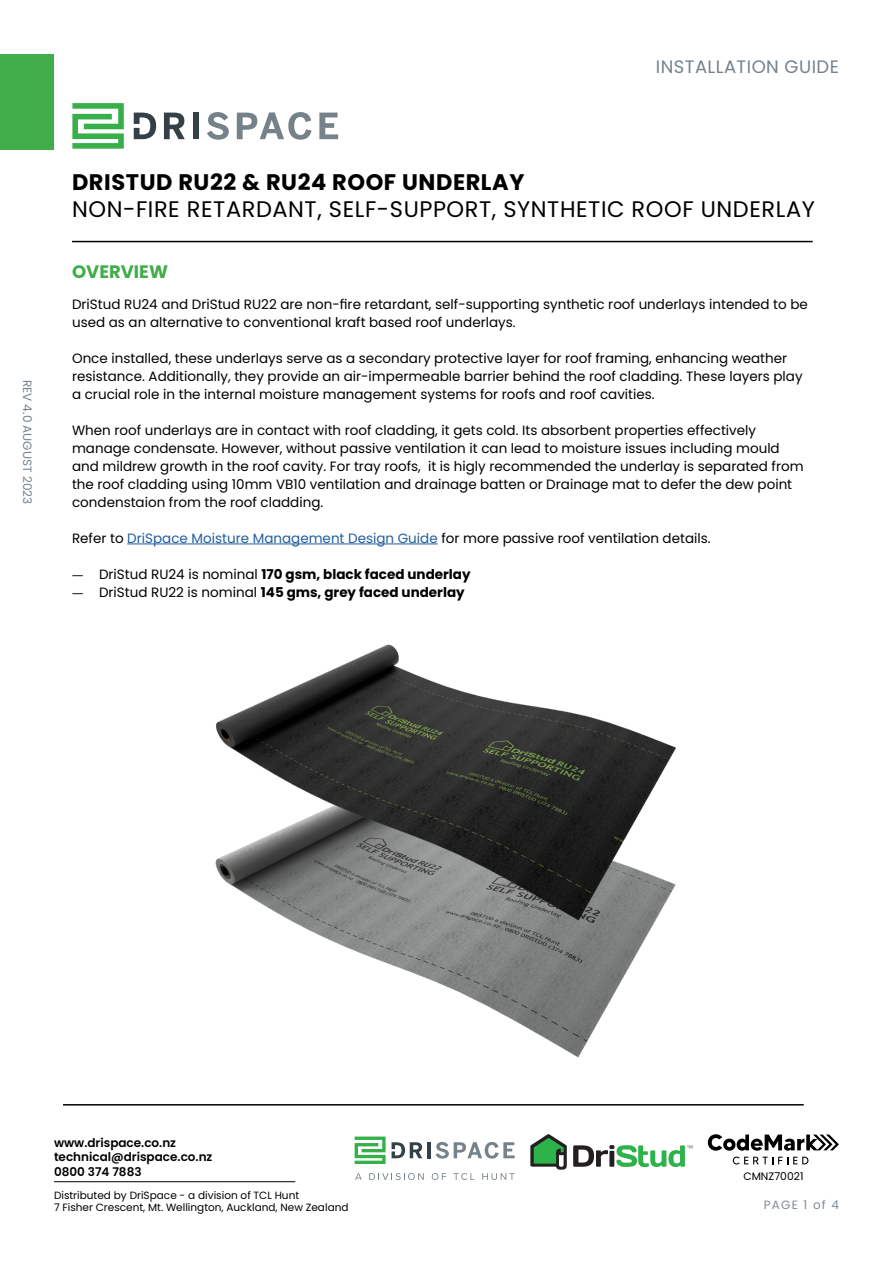
<style>
.page{position:relative;width:893px;height:1263px;background:#fff}
.page>*{position:absolute;margin:0;border:0;box-sizing:border-box;transform-origin:0 0}
.t1{font:22.5px "Poppins";letter-spacing:.025em;color:#000}
.t2{font:700 22.5px "Poppins";letter-spacing:.025em;color:#000}
.t3{font:18px "Poppins";letter-spacing:.025em;color:#75828b}
.t4{font:700 18px "Poppins";color:#41ad49}
.t5{font:13.5px/18px "Poppins";color:#000}
.t6{font:700 13.5px "Poppins";color:#000}
.t7{font:600 12px/14.4px "Poppins";color:#000}
.t8{font:12px "Poppins";color:#75828b}
.t9{font:12px "Poppins";letter-spacing:.1em;color:#808b93}
.t10{font:10.8px "Poppins";color:#000}
.t11{font:10.5px/12.6px "Poppins";color:#000}
.s1{color:#215e9e}
.s2{font-family:"Proxima Nova";font-weight:400}
.s3{font-weight:400}
</style>
<div class="page">
<div style="left:0;top:54px;width:54px;height:95px;background:#41ad49"></div>
<svg style="left:573px;top:1145px;width:119px;height:22px"></svg>
<svg style="left:530px;top:1134px;width:37px;height:36px"></svg>
<svg style="left:708px;top:1134px;width:131px;height:30px"></svg>
<hr style="left:54px;top:1181px;width:241px;height:1px;background:#000">
<svg style="left:355px;top:1173px;width:7px;height:7px"></svg>
<svg style="left:369px;top:1173px;width:55px;height:7px"></svg>
<svg style="left:432px;top:1173px;width:14px;height:7px"></svg>
<svg style="left:454px;top:1173px;width:20px;height:7px"></svg>
<svg style="left:482px;top:1173px;width:32px;height:7px"></svg>
<svg style="left:355px;top:1136px;width:31px;height:28px"></svg>
<hr style="left:427px;top:1142px;width:4px;height:16px;background:#344047">
<svg style="left:436px;top:1142px;width:79px;height:16px"></svg>
<svg style="left:392px;top:1142px;width:30px;height:16px"></svg>
<hr style="left:127px;top:544px;width:311px;height:1px;background:#215e9e">
<svg style="left:72px;top:103px;width:52px;height:46px"></svg>
<svg style="left:164px;top:113px;width:21px;height:26px"></svg>
<div style="left:193px;top:113px;width:6px;height:26px;background:#344047"></div>
<svg style="left:207px;top:112px;width:22px;height:28px"></svg>
<svg style="left:237px;top:112px;width:75px;height:28px"></svg>
<svg style="left:319px;top:113px;width:19px;height:26px"></svg>
<svg style="left:134px;top:113px;width:22px;height:26px"></svg>
<hr style="left:72px;top:241px;width:741px;height:1px;background:#000">
<img style="left:299px;top:925px;width:354px;height:133px">
<img style="left:215px;top:644px;width:461px;height:281px">
<hr style="left:63px;top:1104px;width:741px;height:1px;background:#000">
<p class="t8" style="left:34px;top:380px;width:126px;rotate:90deg">REV 4.0 AUGUST 2023</p>
<h2 class="t3" style="left:656px;top:56px;width:185px">INSTALLATION GUIDE</h2>
<h1 class="t2" style="left:72px;top:169px;width:454px">DRISTUD RU22 &amp; RU24 ROOF UNDERLAY</h1>
<h1 class="t1" style="left:72px;top:196px;width:744px">NON-FIRE RETARDANT, SELF-SUPPORT, SYNTHETIC ROOF UNDERLAY</h1>
<h2 class="t4" style="left:72px;top:261px;width:97px">OVERVIEW</h2>
<p class="t5" style="left:72px;top:295px;width:737px">DriStud RU24 and DriStud RU22 are non-fire retardant, self-supporting synthetic roof underlays intended to be used as an alternative to conventional kraft based roof underlays.</p>
<p class="t5" style="left:72px;top:349px;width:732px">Once installed, these underlays serve as a secondary protective layer for roof framing, enhancing weather resistance. Additionally, they provide an air-impermeable barrier behind the roof cladding. These layers play a crucial role in the internal moisture management systems for roofs and roof cavities.</p>
<p class="t5" style="left:72px;top:421px;width:733px">When roof underlays are in contact with roof cladding, it gets cold. Its absorbent properties effectively manage condensate. However, without passive ventilation it can lead to moisture issues including mould and mildrew growth in the roof cavity. For tray roofs, it is higly recommended the underlay is separated from the roof cladding using 10mm VB10 ventilation and drainage batten or Drainage mat to defer the dew point condenstaion from the roof cladding.</p>
<p class="t5" style="left:72px;top:529px;width:640px">Refer to <span class="s1">DriSpace Moisture Management Design Guide</span> for more passive roof ventilation details.</p>
<p class="t6" style="left:72px;top:566px;width:400px"><span class="s2">—</span> <span class="s3">DriStud RU24 is nominal</span> 170 gsm, black faced underlay</p>
<p class="t6" style="left:72px;top:584px;width:394px"><span class="s2">—</span> <span class="s3">DriStud RU22 is nominal</span> 145 gms, grey faced underlay</p>
<p class="t7" style="left:54px;top:1135px;width:160px">www.drispace.co.nz technical@drispace.co.nz<br>0800 374 7883</p>
<p class="t11" style="left:54px;top:1189px;width:296px">Distributed by DriSpace - a division of TCL Hunt<br>7 Fisher Crescent, Mt. Wellington, Auckland, New Zealand</p>
<p class="t10" style="left:743px;top:1170px;width:62px">CMNZ70021</p>
<p class="t9" style="left:764px;top:1198px;width:77px">PAGE 1 of 4</p>
</div>
